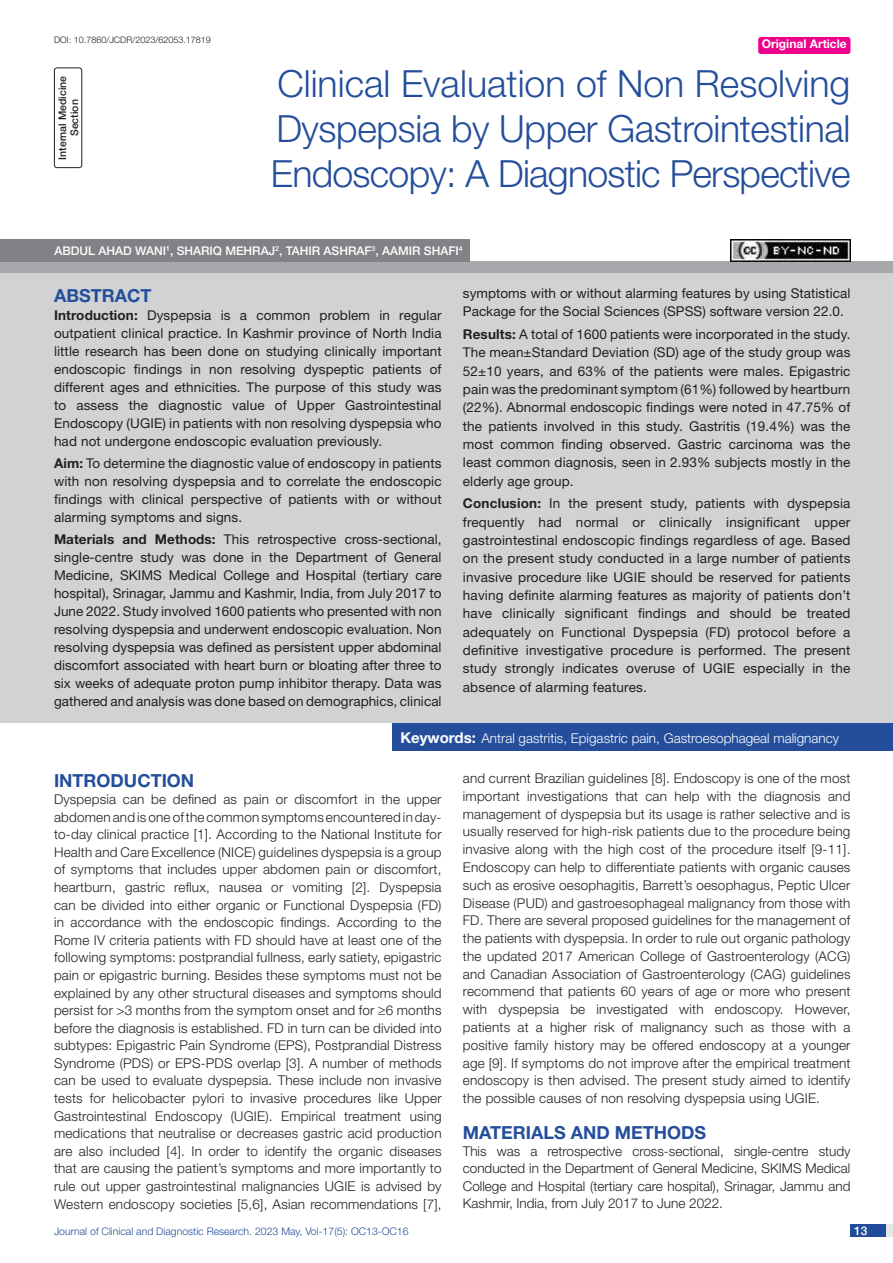
<style>
.page{position:relative;width:893px;height:1263px;background:#fff}
.page>*{position:absolute;margin:0;border:0;box-sizing:border-box;transform-origin:0 0}
.t1{font:300 37.5px/45px "Helvetica Neue";letter-spacing:-.02em;color:#244e9b;text-align:justify}
.Heading{font:700 18px "Helvetica Neue";color:#244e9b}
.Abstract_head{font:700 18px "Helvetica Neue";color:#244e9b}
.Body_text{font:300 13.5px/17.5px "Helvetica Neue";letter-spacing:.015em;color:#231f20;text-align:justify}
.Abstract_Text{font:13.5px/18px "Helvetica Neue";letter-spacing:.01em;color:#231f20;text-align:justify}
.Key_words{font:300 13.5px "Helvetica Neue";color:#fff}
.Author{font:500 12px "Helvetica Neue";color:#fff}
.t2{font:700 12px "Helvetica Neue";color:#fff}
.t3{font:300 10.5px "Helvetica Neue";color:#244e9b}
.section{font:500 10.5px/12px "Helvetica Neue";color:#231f20;text-align:center}
.DOI{font:300 9px "Helvetica Neue";color:#231f20}
.s1{font-weight:700}
.s2{font-weight:700;font-size:15px}
</style>
<div class="page">
<div style="left:850px;top:1224px;width:43px;height:13px;background:#e6e7e9"></div>
<div style="left:850px;top:1224px;width:35px;height:13px;background:#214c99"></div>
<div style="left:758px;top:37px;width:92px;height:17px;background:#ed028c;border-radius:3px"></div>
<div style="left:54px;top:68px;width:28px;height:100px;border:1px solid #231f20;border-radius:3px"></div>
<div style="left:0;top:262px;width:893px;height:12px;background:#a8a9ad"></div>
<div style="left:0;top:239px;width:469px;height:23px;background:#808285"></div>
<div style="left:0;top:274px;width:893px;height:449px;background:#d1d2d4"></div>
<div style="left:392px;top:723px;width:501px;height:28px;background:#244e9b"></div>
<img style="left:730px;top:239px;width:120px;height:23px">
<p class="DOI" style="left:54px;top:35px;width:158px">DOI: 10.7860/JCDR/2023/62053.17819</p>
<p class="t2" style="left:762px;top:37px;width:87px">Original Article</p>
<p class="section" style="left:56px;top:160px;width:85px;rotate:-90deg">INTERNAL MEDICINE<br>SECTION</p>
<p class="t1" style="left:271px;top:60px;width:581px">Clinical Evaluation of Non Resolving Dyspepsia by Upper Gastrointestinal Endoscopy: A Diagnostic Perspective</p>
<p class="Author" style="left:54px;top:244px;width:410px">ABDUL AHAD WANI <sup>1</sup>, SHARIQ MEHRAJ<sup>2</sup>, TAHIR ASHRAF<sup>3</sup>, AAMI R SHAFI <sup>4</sup></p>
<p class="Abstract_head" style="left:54px;top:284px;width:99px">ABSTRACT</p>
<p class="Abstract_Text" style="left:54px;top:306px;width:389px"><span class="s1">Introduction:</span> Dyspepsia is a common problem in regular outpatient clinical practice. In Kashmir province of North India little research has been done on studying clinically important endoscopic findings in non resolving dyspeptic patients of different ages and ethnicities. The purpose of this study was to assess the diagnostic value of Upper Gastrointestinal Endoscopy (UGIE) in patients with non resolving dyspepsia who had not undergone endoscopic evaluation previously.</p>
<p class="Abstract_Text" style="left:54px;top:454px;width:389px"><span class="s1">Aim:</span> To determine the diagnostic value of endoscopy in patients with non resolving dyspepsia and to correlate the endoscopic findings with clinical perspective of patients with or without alarming symptoms and signs.</p>
<p class="Abstract_Text" style="left:54px;top:530px;width:389px"><span class="s1">Materials and Methods:</span> This retrospective cross-sectional, single-centre study was done in the Department of General Medicine, SKIMS Medical College and Hospital (tertiary care hospital), Srinagar, Jammu and Kashmir, India, from July 2017 to June 2022. Study involved 1600 patients who presented with non resolving dyspepsia and underwent endoscopic evaluation. Non resolving dyspepsia was defined as persistent upper abdominal discomfort associated with heart burn or bloating after three to six weeks of adequate proton pump inhibitor therapy. Data was gathered and analysis was done based on demographics, clinical</p>
<p class="Abstract_Text" style="left:463px;top:284px;width:389px">symptoms with or without alarming features by using Statistical<br>Package for the Social Sciences (SPSS) software version 22.0.</p>
<p class="Abstract_Text" style="left:463px;top:325px;width:389px"><span class="s1">Results:</span> A total of 1600 patients were incorporated in the study.<br>The mean±Standard Deviation (SD) age of the study group was 52±10 years, and 63% of the patients were males. Epigastric pain was the predominant symptom (61%) followed by heartburn (22%). Abnormal endoscopic findings were noted in 47.75% of the patients involved in this study. Gastritis (19.4%) was the most common finding observed. Gastric carcinoma was the least common diagnosis, seen in 2.93% subjects mostly in the elderly age group.</p>
<p class="Abstract_Text" style="left:463px;top:494px;width:389px"><span class="s1">Conclusion:</span> In the present study, patients with dyspepsia frequently had normal or clinically insignificant upper gastrointestinal endoscopic findings regardless of age. Based on the present study conducted in a large number of patients invasive procedure like UGIE should be reserved for patients having definite alarming features as majority of patients don’t have clinically significant findings and should be treated adequately on Functional Dyspepsia (FD) protocol before a definitive investigative procedure is performed. The present study strongly indicates overuse of UGIE especially in the absence of alarming features.</p>
<p class="Key_words" style="left:400px;top:729px;width:440px"><span class="s2">Keywords:</span> Antral gastritis, Epigastric pain, Gastroesophageal malignancy</p>
<p class="Heading" style="left:54px;top:769px;width:142px">INTRODUCTION</p>
<p class="Body_text" style="left:54px;top:790px;width:389px">Dyspepsia can be defined as pain or discomfort in the upper abdomen and is one of the common symptoms encountered in day&shy;to-day clinical practice [1]. According to the National Institute for Health and Care Excellence (NICE) guidelines dyspepsia is a group of symptoms that includes upper abdomen pain or discomfort, heartburn, gastric reflux, nausea or vomiting [2]. Dyspepsia can be divided into either organic or Functional Dyspepsia (FD) in accordance with the endoscopic findings. According to the Rome IV criteria patients with FD should have at least one of the following symptoms: postprandial fullness, early satiety, epigastric pain or epigastric burning. Besides these symptoms must not be explained by any other structural diseases and symptoms should persist for &gt;3 months from the symptom onset and for ≥6 months before the diagnosis is established. FD in turn can be divided into subtypes: Epigastric Pain Syndrome (EPS), Postprandial Distress Syndrome (PDS) or EPS-PDS overlap [3]. A number of methods can be used to evaluate dyspepsia. These include non invasive tests for helicobacter pylori to invasive procedures like Upper Gastrointestinal Endoscopy (UGIE). Empirical treatment using medications that neutralise or decreases gastric acid production are also included [4]. In order to identify the organic diseases that are causing the patient’s symptoms and more importantly to rule out upper gastrointestinal malignancies UGIE is advised by Western endoscopy societies [5,6], Asian recommendations [7],</p>
<p class="Body_text" style="left:463px;top:769px;width:389px">and current Brazilian guidelines [8]. Endoscopy is one of the most important investigations that can help with the diagnosis and management of dyspepsia but its usage is rather selective and is usually reserved for high-risk patients due to the procedure being invasive along with the high cost of the procedure itself [9-11].<br>Endoscopy can help to differentiate patients with organic causes such as erosive oesophagitis, Barrett’s oesophagus, Peptic Ulcer Disease (PUD) and gastroesophageal malignancy from those with FD. There are several proposed guidelines for the management of the patients with dyspepsia. In order to rule out organic pathology the updated 2017 American College of Gastroenterology (ACG) and Canadian Association of Gastroenterology (CAG) guidelines recommend that patients 60 years of age or more who present with dyspepsia be investigated with endoscopy. However, patients at a higher risk of malignancy such as those with a positive family history may be offered endoscopy at a younger age [9]. If symptoms do not improve after the empirical treatment endoscopy is then advised. The present study aimed to identify the possible causes of non resolving dyspepsia using UGIE.</p>
<p class="Heading" style="left:463px;top:1121px;width:245px">MATERIALS AND METHODS</p>
<p class="Body_text" style="left:463px;top:1142px;width:389px">This was a retrospective cross-sectional, single-centre study conducted in the Department of General Medicine, SKIMS Medical College and Hospital (tertiary care hospital), Srinagar, Jammu and Kashmir, India, from July 2017 to June 2022.</p>
<p class="t3" style="left:54px;top:1225px;width:356px">Journal of Clinical and Diagnostic Research. 2023 May, Vol-17(5): OC13-OC16</p>
<p class="Author" style="left:854px;top:1223px;width:15px">13</p>
</div>
